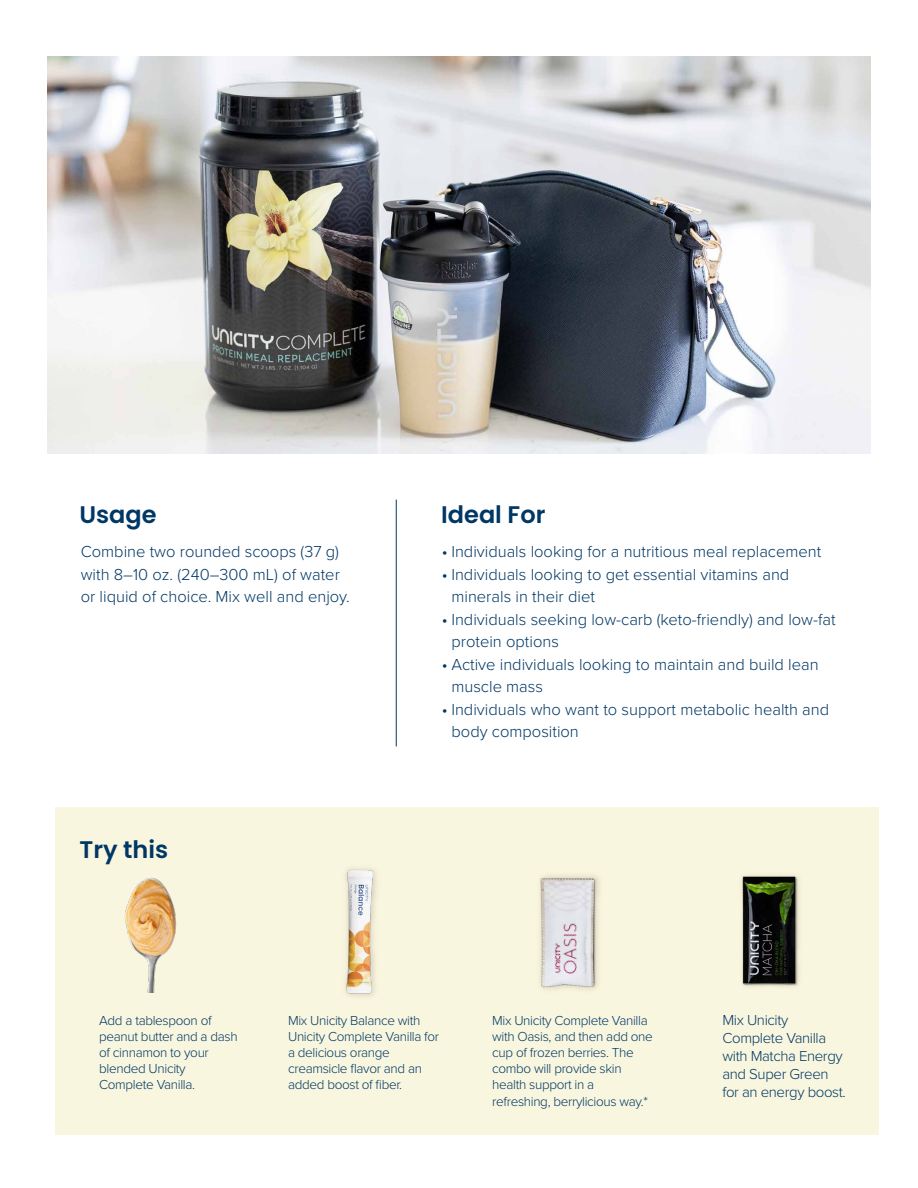
<style>
.page{position:relative;width:918px;height:1188px;background:#fff}
.page>*{position:absolute;margin:0;border:0;box-sizing:border-box;transform-origin:0 0}
.t1{font:600 24px "Poppins";color:#003764}
.t2{font:300 16.5px/22.5px "Proxima Nova";color:#003764}
.t3{font:300 15px/18px "Proxima Nova";letter-spacing:-.025em;color:#003764}
.t4{font:300 13.5px/16.2px "Proxima Nova";letter-spacing:-.025em;color:#003764}
.s1{font-weight:900}
</style>
<div class="page">
<div style="left:56px;top:807px;width:823px;height:327px;background:#f9f6df"></div>
<hr style="left:396px;top:500px;width:1px;height:246px;background:#003764">
<img style="left:48px;top:56px;width:822px;height:398px">
<img style="left:345px;top:867px;width:29px;height:128px">
<img style="left:741px;top:875px;width:58px;height:112px">
<img style="left:540px;top:875px;width:60px;height:115px">
<img style="left:124px;top:877px;width:53px;height:116px">
<h1 class="t1" style="left:79px;top:501px;width:79px">Usage</h1>
<p class="t2" style="left:81px;top:540px;width:271px">Combine two rounded scoops (37 g) with 8–10 oz. (240–300 mL) of water or liquid of choice. Mix well and enjoy.</p>
<h1 class="t1" style="left:79px;top:836px;width:90px">Try this</h1>
<h1 class="t1" style="left:441px;top:501px;width:106px">Ideal For</h1>
<p class="t2" style="left:443px;top:540px;width:380px"><span class="s1">·</span> Individuals looking for a nutritious meal replacement</p>
<p class="t2" style="left:443px;top:562px;width:348px"><span class="s1">·</span> Individuals looking to get essential vitamins and</p>
<p class="t2" style="left:451px;top:585px;width:145px">minerals in their diet</p>
<p class="t2" style="left:443px;top:607px;width:395px"><span class="s1">·</span> Individuals seeking low-carb (keto-friendly) and low-fat</p>
<p class="t2" style="left:451px;top:630px;width:109px">protein options</p>
<p class="t2" style="left:443px;top:652px;width:378px"><span class="s1">·</span> Active individuals looking to maintain and build lean</p>
<p class="t2" style="left:451px;top:675px;width:93px">muscle mass</p>
<p class="t2" style="left:443px;top:697px;width:388px"><span class="s1">·</span> Individuals who want to support metabolic health and</p>
<p class="t2" style="left:451px;top:720px;width:129px">body composition</p>
<p class="t4" style="left:99px;top:1011px;width:140px">Add a tablespoon of peanut butter and a dash of cinnamon to your blended Unicity<br>Complete Vanilla.</p>
<p class="t4" style="left:288px;top:1011px;width:153px">Mix Unicity Balance with<br>Unicity Complete Vanilla for a delicious orange creamsicle flavor and an added boost of fiber.</p>
<p class="t4" style="left:492px;top:1011px;width:162px">Mix Unicity Complete Vanilla with Oasis, and then add one cup of frozen berries. The combo will provide skin health support in a refreshing, berrylicious way.*</p>
<p class="t3" style="left:722px;top:1010px;width:125px">Mix Unicity<br>Complete Vanilla with Matcha Energy and Super Green for an energy boost.</p>
</div>
